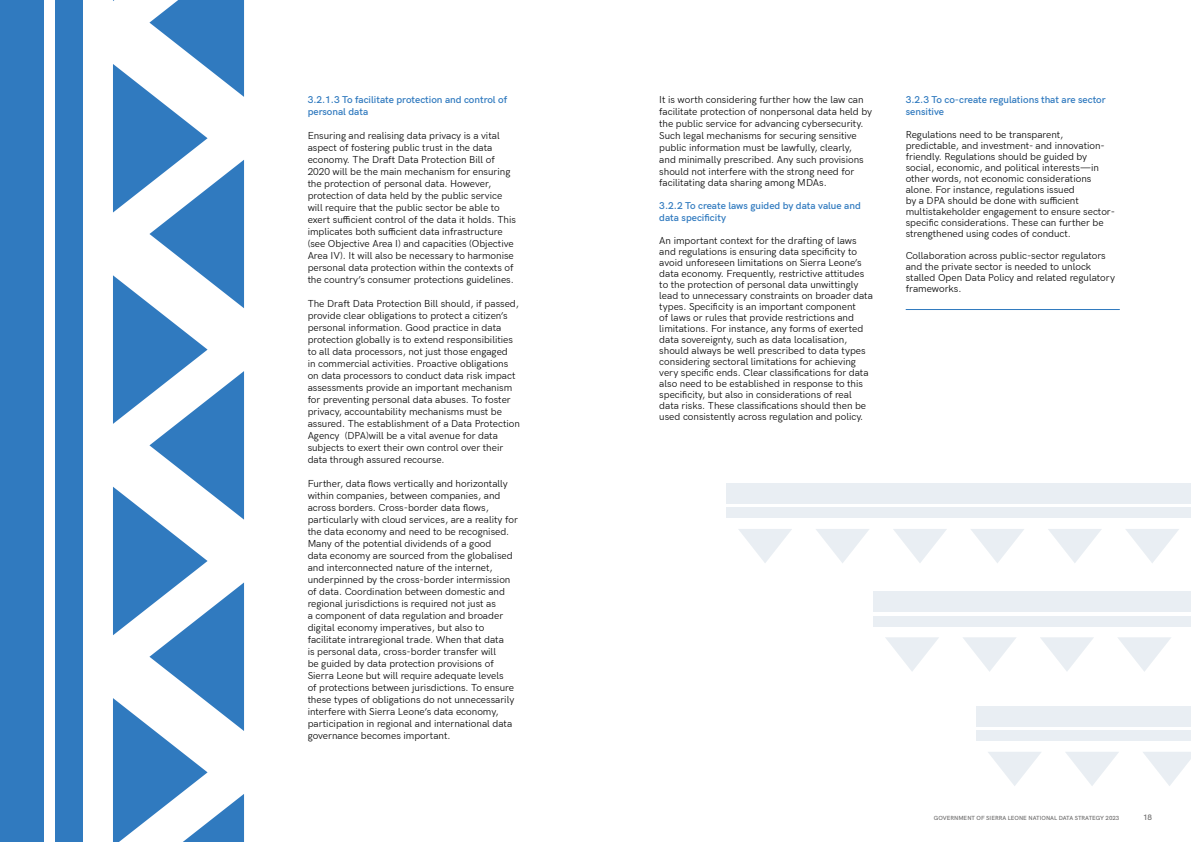
<style>
.page{position:relative;width:1191px;height:842px;background:#fff}
.page>*{position:absolute;margin:0;border:0;box-sizing:border-box;transform-origin:0 0}
.t1{font:10px/12px "HK Grotesk";color:#000}
.t2{font:600 10px/12px "HK Grotesk";color:#307abf}
.t3{font:600 8px "HK Grotesk";color:#706f6f}
.t4{font:600 6px "HK Grotesk";color:#706f6f}
</style>
<div class="page">
<hr style="left:905px;top:309px;width:214px;height:1px;background:#307abf">
<div style="left:873px;top:592px;width:318px;height:20px;background:#e9eef3"></div>
<div style="left:873px;top:616px;width:318px;height:10px;background:#e9eef3"></div>
<svg style="left:885px;top:637px;width:54px;height:34px"></svg>
<svg style="left:963px;top:637px;width:53px;height:35px"></svg>
<svg style="left:1040px;top:637px;width:54px;height:34px"></svg>
<svg style="left:1118px;top:637px;width:53px;height:35px"></svg>
<div style="left:976px;top:706px;width:215px;height:20px;background:#e9eef3"></div>
<div style="left:976px;top:730px;width:215px;height:10px;background:#e9eef3"></div>
<svg style="left:988px;top:752px;width:53px;height:34px"></svg>
<svg style="left:1065px;top:752px;width:54px;height:34px"></svg>
<svg style="left:1143px;top:752px;width:48px;height:34px"></svg>
<div style="left:726px;top:483px;width:465px;height:20px;background:#e9eef3"></div>
<div style="left:726px;top:508px;width:465px;height:10px;background:#e9eef3"></div>
<svg style="left:738px;top:529px;width:54px;height:34px"></svg>
<svg style="left:816px;top:529px;width:53px;height:34px"></svg>
<svg style="left:893px;top:529px;width:54px;height:34px"></svg>
<svg style="left:971px;top:529px;width:53px;height:34px"></svg>
<svg style="left:1048px;top:529px;width:54px;height:34px"></svg>
<svg style="left:1126px;top:529px;width:53px;height:34px"></svg>
<div style="left:0;top:0;width:44px;height:842px;background:#307abf"></div>
<div style="left:55px;top:0;width:27px;height:842px;background:#307abf"></div>
<svg style="left:113px;top:0;width:131px;height:842px"></svg>
<p class="t2" style="left:308px;top:92px;width:201px">3.2.1.3 To facilitate protection and control of personal data</p>
<p class="t1" style="left:308px;top:128px;width:210px">Ensuring and realising data privacy is a vital aspect of fostering public trust in the data economy. The Draft Data Protection Bill of 2020 will be the main mechanism for ensuring the protection of personal data. However, protection of data held by the public service will require that the public sector be able to exert sufficient control of the data it holds. This implicates both sufficient data infrastructure (see Objective Area I) and capacities (Objective Area IV). It will also be necessary to harmonise personal data protection within the contexts of the country’s consumer protections guidelines.</p>
<p class="t1" style="left:308px;top:296px;width:214px">The Draft Data Protection Bill should, if passed, provide clear obligations to protect a citizen’s personal information. Good practice in data protection globally is to extend responsibilities to all data processors, not just those engaged<br>in commercial activities. Proactive obligations on data processors to conduct data risk impact assessments provide an important mechanism for preventing personal data abuses. To foster privacy, accountability mechanisms must be assured. The establishment of a Data Protection Agency (DPA)will be a vital avenue for data subjects to exert their own control over their data through assured recourse.</p>
<p class="t1" style="left:308px;top:476px;width:212px">Further, data flows vertically and horizontally within companies, between companies, and across borders. Cross-border data flows, particularly with cloud services, are a reality for the data economy and need to be recognised.<br>Many of the potential dividends of a good<br>data economy are sourced from the globalised and interconnected nature of the internet, underpinned by the cross-border intermission of data. Coordination between domestic and regional jurisdictions is required not just as<br>a component of data regulation and broader digital economy imperatives, but also to facilitate intraregional trade. When that data<br>is personal data, cross-border transfer will<br>be guided by data protection provisions of Sierra Leone but will require adequate levels<br>of protections between jurisdictions. To ensure these types of obligations do not unnecessarily interfere with Sierra Leone’s data economy, participation in regional and international data governance becomes important.</p>
<p class="t1" style="left:659px;top:92px;width:214px">It is worth considering further how the law can facilitate protection of nonpersonal data held by the public service for advancing cybersecurity.<br>Such legal mechanisms for securing sensitive public information must be lawfully, clearly,<br>and minimally prescribed. Any such provisions should not interfere with the strong need for</p>
<p class="t1" style="left:659px;top:175px;width:169px">facilitating data sharing among MDAs.</p>
<p class="t2" style="left:659px;top:198px;width:203px">3.2.2 To create laws guided by data value and data specificity</p>
<p class="t1" style="left:659px;top:234px;width:215px;line-height:11px">An important context for the drafting of laws and regulations is ensuring data specificity to avoid unforeseen limitations on Sierra Leone’s data economy. Frequently, restrictive attitudes to the protection of personal data unwittingly lead to unnecessary constraints on broader data types. Specificity is an important component<br>of laws or rules that provide restrictions and limitations. For instance, any forms of exerted data sovereignty, such as data localisation, should always be well prescribed to data types considering sectoral limitations for achieving very specific ends. Clear classifications for data also need to be established in response to this specificity, but also in considerations of real data risks. These classifications should then be used consistently across regulation and policy.</p>
<p class="t2" style="left:905px;top:92px;width:201px">3.2.3 To co-create regulations that are sector sensitive</p>
<p class="t1" style="left:905px;top:128px;width:211px;line-height:11px">Regulations need to be transparent, predictable, and investment- and innovation&shy;friendly. Regulations should be guided by social, economic, and political interests—in other words, not economic considerations alone. For instance, regulations issued<br>by a DPA should be done with sufficient multistakeholder engagement to ensure sector&shy;specific considerations. These can further be strengthened using codes of conduct.</p>
<p class="t1" style="left:905px;top:249px;width:211px;line-height:11px">Collaboration across public-sector regulators and the private sector is needed to unlock stalled Open Data Policy and related regulatory frameworks.</p>
<p class="t4" style="left:934px;top:813px;width:187px">GOVERNMENT OF SIERRA LEONE NATIONAL DATA STRATEGY 2023</p>
<p class="t3" style="left:1143px;top:812px;width:11px">18</p>
</div>
